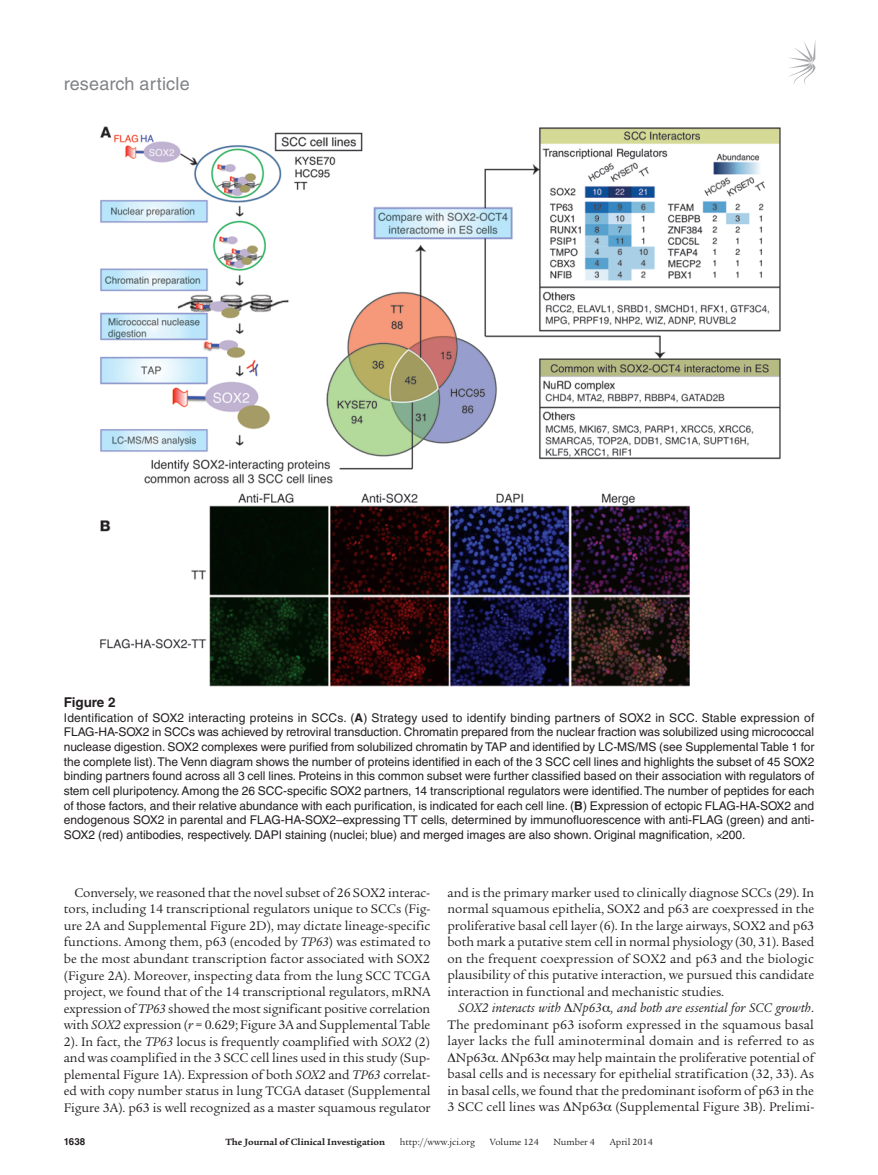
<style>
.page{position:relative;width:878px;height:1175px;background:#fff}
.page>*{position:absolute;margin:0;border:0;box-sizing:border-box;transform-origin:0 0}
.t1{font:18px "Helvetica LT Std";letter-spacing:.01em;color:#808285}
.t2{font:13.5px/16.5px "Legacy Serif Std";color:#231f20;text-align:justify}
.t3{font:700 13.5px "Helvetica LT Std";color:#231f20}
.t4{font:12px/14.7px "Helvetica LT Std";color:#231f20;text-align:justify}
.t5{font:9.75px "Legacy Serif Std";color:#231f20}
.t6{font:700 9.75px "Legacy Serif Std";color:#231f20}
.t7{font:700 9.75px "Helvetica LT Std";color:#231f20}
.s1{font-weight:700}
.s2{font-style:italic}
</style>
<div class="page">
<svg style="left:789px;top:42px;width:26px;height:43px"></svg>
<img style="left:100px;top:126px;width:681px;height:560px">
<h1 class="t1" style="left:64px;top:73px;width:127px">research article</h1>
<p class="t3" style="left:64px;top:694px;width:53px">Figure 2</p>
<p class="t4" style="left:64px;top:710px;width:752px">Identification of SOX2 interacting proteins in SCCs. (<span class="s1">A</span>) Strategy used to identify binding partners of SOX2 in SCC. Stable expression of FLAG-HA-SOX2 in SCCs was achieved by retroviral transduction. Chromatin prepared from the nuclear fraction was solubilized using micrococcal nuclease digestion. SOX2 complexes were purified from solubilized chromatin by TAP and identified by LC-MS/MS (see Supplemental Table 1 for the complete list). The Venn diagram shows the number of proteins identified in each of the 3 SCC cell lines and highlights the subset of 45 SOX2 binding partners found across all 3 cell lines. Proteins in this common subset were further classified based on their association with regulators of stem cell pluripotency. Among the 26 SCC-specific SOX2 partners, 14 transcriptional regulators were identified. The number of peptides for each of those factors, and their relative abundance with each purification, is indicated for each cell line. (<span class="s1">B</span>) Expression of ectopic FLAG-HA-SOX2 and endogenous SOX2 in parental and FLAG-HA-SOX2–expressing TT cells, determined by immunofluorescence with anti-FLAG (green) and anti-SOX2 (red) antibodies, respectively. DAPI staining (nuclei; blue) and merged images are also shown. Original magnification, 200.</p>
<p class="t2" style="left:64px;top:884px;width:368px;text-indent:11px">Conversely, we reasoned that the novel subset of 26 SOX2 interac&shy;tors, including 14 transcriptional regulators unique to SCCs (Fig&shy;ure 2A and Supplemental Figure 2D), may dictate lineage-specific functions. Among them, p63 (encoded by <span class="s2">TP63</span>) was estimated to be the most abundant transcription factor associated with SOX2 (Figure 2A). Moreover, inspecting data from the lung SCC TCGA project, we found that of the 14 transcriptional regulators, mRNA expression of <span class="s2">TP63</span> showed the most significant positive correlation with <span class="s2">SOX2</span> expression (<span class="s2">r</span> = 0.629; Figure 3A and Supplemental Table 2). In fact, the <span class="s2">TP63</span> locus is frequently coamplified with <span class="s2">SOX2</span> (2) and was coamplified in the 3 SCC cell lines used in this study (Sup&shy;plemental Figure 1A). Expression of both <span class="s2">SOX2</span> and <span class="s2">TP63</span> correlat&shy;ed with copy number status in lung TCGA dataset (Supplemental Figure 3A). p63 is well recognized as a master squamous regulator</p>
<p class="t2" style="left:447px;top:884px;width:368px">and is the primary marker used to clinically diagnose SCCs (29). In normal squamous epithelia, SOX2 and p63 are coexpressed in the proliferative basal cell layer (6). In the large airways, SOX2 and p63 both mark a putative stem cell in normal physiology (30, 31). Based on the frequent coexpression of SOX2 and p63 and the biologic plausibility of this putative interaction, we pursued this candidate interaction in functional and mechanistic studies.</p>
<p class="t2" style="left:447px;top:1000px;width:368px;text-align:right"><span class="s2">SOX2 interacts with Np63 , and both are essential for SCC growth</span>.<br>The predominant p63 isoform expressed in the squamous basal layer lacks the full aminoterminal domain and is referred to as Np63 . Np63 may help maintain the proliferative potential of basal cells and is necessary for epithelial stratification (32, 33). As in basal cells, we found that the predominant isoform of p63 in the 3 SCC cell lines was Np63 (Supplemental Figure 3B). Prelimi-</p>
<p class="t7" style="left:64px;top:1135px;width:23px">1638</p>
<p class="t6" style="left:225px;top:1135px;width:161px">The Journal of Clinical Investigation</p>
<p class="t5" style="left:400px;top:1136px;width:77px">http://www.jci.org</p>
<p class="t5" style="left:489px;top:1136px;width:50px">Volume 124</p>
<p class="t5" style="left:553px;top:1136px;width:43px">Number 4</p>
<p class="t5" style="left:609px;top:1136px;width:45px">April 2014</p>
</div>
